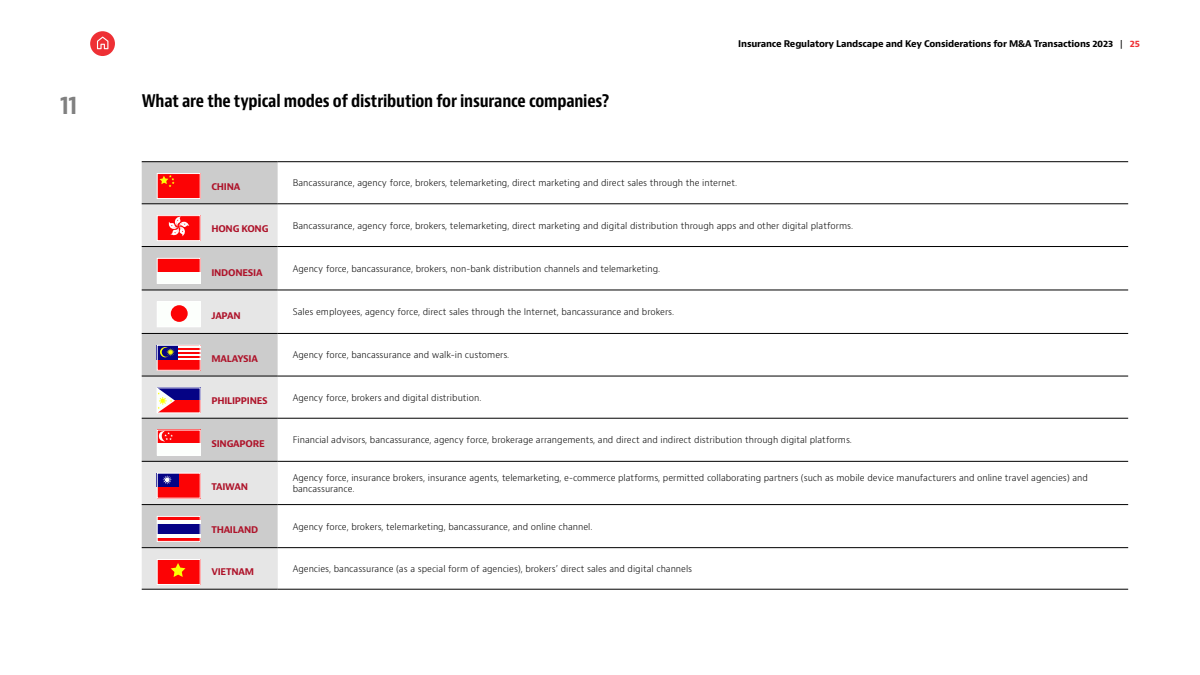
<style>
.page{position:relative;width:1200px;height:675px;background:#fff}
.page>*{position:absolute;margin:0;border:0;box-sizing:border-box;transform-origin:0 0}
.t1{font:700 condensed 25px "Baker Mc Kenzie Bernini";color:#808080}
.t2{font:700 condensed 17px "Baker Mc Kenzie Bernini";letter-spacing:-.01em;color:#000}
.t3{font:300 9px/10.8px "Baker Mc Kenzie Bernini";color:#000}
.t4{font:700 9px "Baker Mc Kenzie Bernini";letter-spacing:-.025em;color:#ae132a}
.t5{font:700 9px "Baker Mc Kenzie Bernini";letter-spacing:-.02em;color:#000}
.s1{font-weight:400}
.s2{color:#ee3035}
</style>
<div class="page">
<div style="left:90px;top:31px;width:25px;height:25px;background:#ee3035;border-radius:50%"></div>
<svg style="left:97px;top:37px;width:11px;height:12px"></svg>
<div style="left:142px;top:163px;width:136px;height:41px;background:#ccc"></div>
<svg style="left:278px;top:203px;width:850px;height:386px"></svg>
<svg style="left:142px;top:205px;width:136px;height:384px;background:#d8d8d8"></svg>
<svg style="left:278px;top:205px;width:850px;height:128px"></svg>
<hr style="left:142px;top:162px;width:136px;height:1px;background:#000">
<hr style="left:278px;top:162px;width:850px;height:1px;background:#000">
<hr style="left:142px;top:204px;width:136px;height:1px;background:#000">
<hr style="left:278px;top:204px;width:850px;height:1px;background:#000">
<hr style="left:142px;top:246px;width:136px;height:1px;background:#000">
<hr style="left:278px;top:246px;width:850px;height:1px;background:#000">
<hr style="left:142px;top:290px;width:136px;height:1px;background:#000">
<hr style="left:278px;top:290px;width:850px;height:1px;background:#000">
<hr style="left:142px;top:333px;width:136px;height:1px;background:#000">
<hr style="left:278px;top:333px;width:850px;height:1px;background:#000">
<hr style="left:142px;top:376px;width:136px;height:1px;background:#000">
<hr style="left:278px;top:376px;width:850px;height:1px;background:#000">
<hr style="left:142px;top:418px;width:136px;height:1px;background:#000">
<hr style="left:278px;top:418px;width:850px;height:1px;background:#000">
<hr style="left:142px;top:461px;width:136px;height:1px;background:#000">
<hr style="left:278px;top:461px;width:850px;height:1px;background:#000">
<hr style="left:142px;top:589px;width:136px;height:1px;background:#000">
<hr style="left:278px;top:589px;width:850px;height:1px;background:#000">
<hr style="left:142px;top:504px;width:136px;height:1px;background:#000">
<hr style="left:278px;top:504px;width:850px;height:1px;background:#000">
<hr style="left:142px;top:547px;width:136px;height:1px;background:#000">
<hr style="left:278px;top:547px;width:850px;height:1px;background:#000">
<div style="left:157px;top:173px;width:44px;height:26px;background:#fc0305"></div>
<svg style="left:160px;top:175px;width:15px;height:12px"></svg>
<div style="left:157px;top:173px;width:44px;height:26px;border:1px solid #fff"></div>
<div style="left:157px;top:215px;width:44px;height:26px;background:#fc0305"></div>
<svg style="left:168px;top:217px;width:21px;height:20px"></svg>
<div style="left:157px;top:215px;width:44px;height:26px;border:1px solid #fff"></div>
<div style="left:157px;top:258px;width:44px;height:26px;background:#fcfffc"></div>
<div style="left:157px;top:258px;width:44px;height:13px;background:#fc0305"></div>
<div style="left:157px;top:258px;width:44px;height:26px;border:1px solid #fff"></div>
<div style="left:157px;top:301px;width:44px;height:26px;background:#fcfffc"></div>
<div style="left:171px;top:305px;width:17px;height:17px;background:#fc0305;border-radius:50%"></div>
<div style="left:157px;top:345px;width:44px;height:26px;background:#fc0305"></div>
<hr style="left:157px;top:346px;width:44px;height:2px;background:#fcfffc">
<hr style="left:157px;top:350px;width:44px;height:2px;background:#fcfffc">
<hr style="left:157px;top:354px;width:44px;height:2px;background:#fcfffc">
<hr style="left:157px;top:358px;width:44px;height:2px;background:#fcfffc">
<div style="left:157px;top:345px;width:21px;height:15px;background:#050385"></div>
<svg style="left:160px;top:347px;width:15px;height:10px"></svg>
<div style="left:157px;top:345px;width:44px;height:26px;border:1px solid #fff"></div>
<div style="left:157px;top:387px;width:44px;height:26px;background:#fc0305"></div>
<div style="left:157px;top:387px;width:44px;height:13px;background:#050385"></div>
<svg style="left:159px;top:389px;width:16px;height:22px"></svg>
<div style="left:157px;top:387px;width:44px;height:26px;border:1px solid #fff"></div>
<div style="left:157px;top:430px;width:44px;height:26px;background:#fcfffc"></div>
<div style="left:157px;top:430px;width:44px;height:13px;background:#fc0305"></div>
<svg style="left:159px;top:432px;width:14px;height:10px"></svg>
<div style="left:157px;top:430px;width:44px;height:26px;border:1px solid #fff"></div>
<div style="left:157px;top:473px;width:44px;height:26px;background:#fc0305"></div>
<div style="left:157px;top:473px;width:22px;height:14px;background:#050385"></div>
<svg style="left:163px;top:475px;width:9px;height:9px"></svg>
<svg style="left:159px;top:518px;width:40px;height:22px"></svg>
<div style="left:157px;top:521px;width:44px;height:17px;background:#fcfffc"></div>
<div style="left:157px;top:524px;width:44px;height:10px;background:#050385"></div>
<div style="left:157px;top:516px;width:44px;height:26px;border:1px solid #fff"></div>
<div style="left:157px;top:559px;width:44px;height:26px;background:#fc0305"></div>
<svg style="left:171px;top:563px;width:14px;height:14px"></svg>
<div style="left:157px;top:559px;width:44px;height:26px;border:1px solid #fff"></div>
<h1 class="t1" style="left:60px;top:89px;width:19px">11</h1>
<h2 class="t2" style="left:142px;top:91px;width:469px">What are the typical modes of distribution for insurance companies?</h2>
<p class="t5" style="left:738px;top:38px;width:403px">Insurance Regulatory Landscape and Key Considerations for M&amp;A Transactions 2023 <span class="s1">|</span> <span class="s2">25</span></p>
<p class="t4" style="left:211px;top:180px;width:31px">CHINA</p>
<p class="t3" style="left:293px;top:178px;width:446px">Bancassurance, agency force, brokers, telemarketing, direct marketing and direct sales through the internet.</p>
<p class="t4" style="left:211px;top:223px;width:59px">HONG KONG</p>
<p class="t3" style="left:293px;top:220px;width:562px">Bancassurance, agency force, brokers, telemarketing, direct marketing and digital distribution through apps and other digital platforms.</p>
<p class="t4" style="left:211px;top:267px;width:53px">INDONESIA</p>
<p class="t3" style="left:293px;top:263px;width:369px">Agency force, bancassurance, brokers, non-bank distribution channels and telemarketing.</p>
<p class="t4" style="left:211px;top:310px;width:31px">JAPAN</p>
<p class="t3" style="left:293px;top:307px;width:383px">Sales employees, agency force, direct sales through the Internet, bancassurance and brokers.</p>
<p class="t4" style="left:211px;top:353px;width:48px">MALAYSIA</p>
<p class="t3" style="left:293px;top:350px;width:218px">Agency force, bancassurance and walk-in customers.</p>
<p class="t4" style="left:211px;top:395px;width:58px">PHILIPPINES</p>
<p class="t3" style="left:293px;top:392px;width:190px">Agency force, brokers and digital distribution.</p>
<p class="t4" style="left:211px;top:438px;width:55px">SINGAPORE</p>
<p class="t3" style="left:293px;top:435px;width:561px">Financial advisors, bancassurance, agency force, brokerage arrangements, and direct and indirect distribution through digital platforms.</p>
<p class="t4" style="left:211px;top:481px;width:38px">TAIWAN</p>
<p class="t3" style="left:293px;top:473px;width:797px">Agency force, insurance brokers, insurance agents, telemarketing, e-commerce platforms, permitted collaborating partners (such as mobile device manufacturers and online travel agencies) and bancassurance.</p>
<p class="t4" style="left:211px;top:524px;width:48px">THAILAND</p>
<p class="t3" style="left:293px;top:521px;width:301px">Agency force, brokers, telemarketing, bancassurance, and online channel.</p>
<p class="t4" style="left:211px;top:566px;width:44px">VIETNAM</p>
<p class="t3" style="left:293px;top:564px;width:401px">Agencies, bancassurance (as a special form of agencies), brokers’ direct sales and digital channels</p>
</div>
